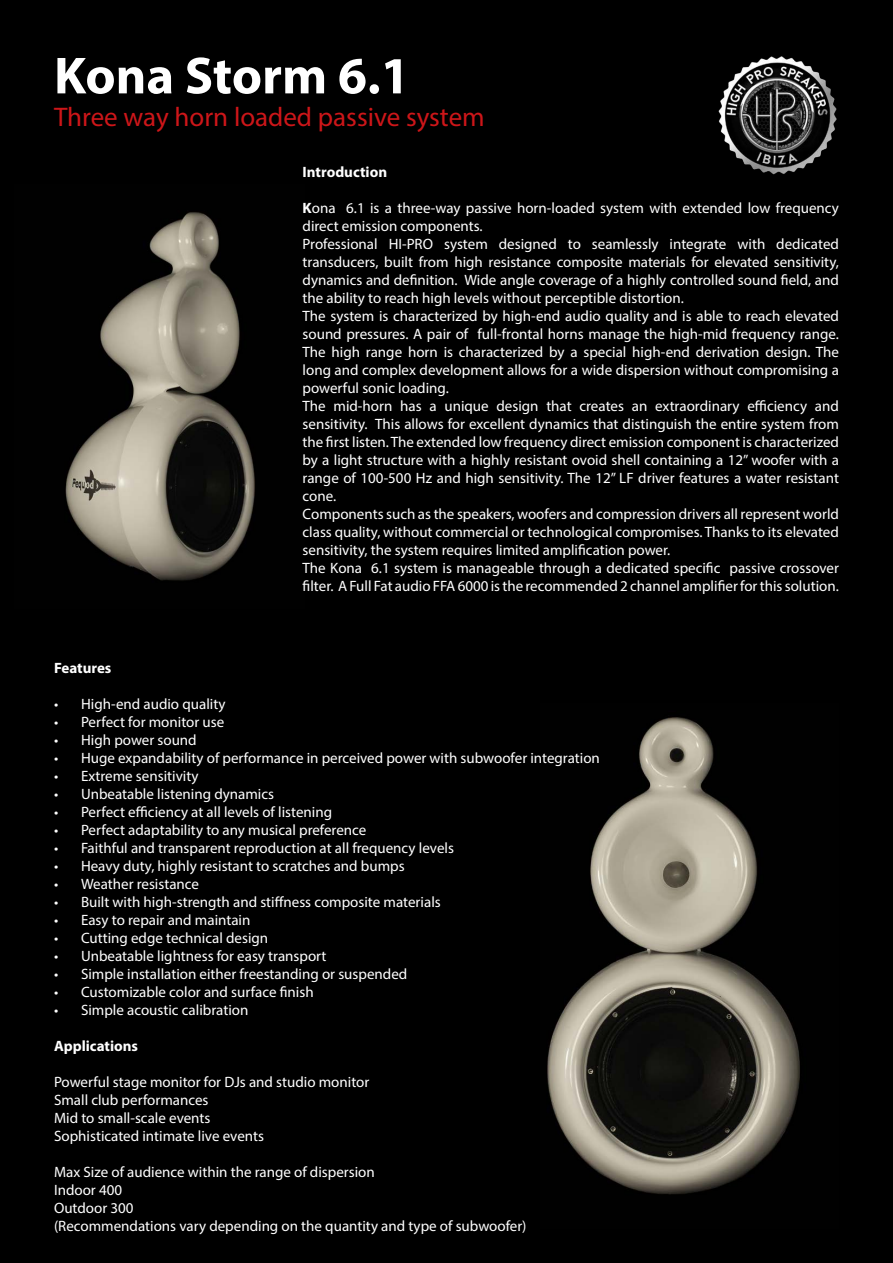
<style>
.page{position:relative;width:893px;height:1263px;background:#fff}
.page>*{position:absolute;margin:0;border:0;box-sizing:border-box;transform-origin:0 0}
.t1{font:700 52.5px "Myriad Pro";color:#fff}
.t2{font:27px "Myriad Pro";color:#cd1619}
.t3{font:15px/18px "Myriad Pro";color:#fff}
.t4{font:700 15px "Myriad Pro";color:#fff}
.s1{font-weight:700}
</style>
<div class="page">
<div style="left:1px;top:1px;width:891px;height:1261px;background:#000"></div>
<img style="left:65px;top:212px;width:190px;height:369px">
<img style="left:547px;top:717px;width:253px;height:478px">
<img style="left:718px;top:56px;width:119px;height:119px">
<h1 class="t1" style="left:54px;top:41px;width:357px">Kona Storm 6.1</h1>
<h2 class="t2" style="left:54px;top:100px;width:432px">Three way horn loaded passive system</h2>
<p class="t4" style="left:303px;top:162px;width:86px">Introduction</p>
<p class="t3" style="left:303px;top:199px;width:538px"><span class="s1">K</span>ona 6.1 is a three-way passive horn-loaded system with extended low frequency direct emission components.<br>Professional HI-PRO system designed to seamlessly integrate with dedicated transducers, built from high resistance composite materials for elevated sensitivity, dynamics and definition. Wide angle coverage of a highly controlled sound field, and the ability to reach high levels without perceptible distortion.<br>The system is characterized by high-end audio quality and is able to reach elevated sound pressures. A pair of full-frontal horns manage the high-mid frequency range.<br>The high range horn is characterized by a special high-end derivation design. The long and complex development allows for a wide dispersion without compromising a powerful sonic loading.<br>The mid-horn has a unique design that creates an extraordinary efficiency and sensitivity. This allows for excellent dynamics that distinguish the entire system from the first listen. The extended low frequency direct emission component is characterized by a light structure with a highly resistant ovoid shell containing a 12” woofer with a range of 100-500 Hz and high sensitivity. The 12” LF driver features a water resistant cone.<br>Components such as the speakers, woofers and compression drivers all represent world class quality, without commercial or technological compromises. Thanks to its elevated sensitivity, the system requires limited amplification power.<br>The Kona 6.1 system is manageable through a dedicated specific passive crossover filter. A Full Fat audio FFA 6000 is the recommended 2 channel amplifier for this solution.</p>
<p class="t4" style="left:54px;top:658px;width:59px">Features</p>
<p class="t3" style="left:54px;top:694px;width:173px">• High-end audio quality</p>
<p class="t3" style="left:54px;top:712px;width:172px">• Perfect for monitor use</p>
<p class="t3" style="left:54px;top:730px;width:144px">• High power sound</p>
<p class="t3" style="left:54px;top:748px;width:547px">• Huge expandability of performance in perceived power with subwoofer integration</p>
<p class="t3" style="left:54px;top:766px;width:146px">• Extreme sensitivity</p>
<p class="t3" style="left:54px;top:784px;width:222px">• Unbeatable listening dynamics</p>
<p class="t3" style="left:54px;top:802px;width:280px">• Perfect efficiency at all levels of listening</p>
<p class="t3" style="left:54px;top:820px;width:314px">• Perfect adaptability to any musical preference</p>
<p class="t3" style="left:54px;top:838px;width:401px">• Faithful and transparent reproduction at all frequency levels</p>
<p class="t3" style="left:54px;top:856px;width:352px">• Heavy duty, highly resistant to scratches and bumps</p>
<p class="t3" style="left:54px;top:874px;width:147px">• Weather resistance</p>
<p class="t3" style="left:54px;top:892px;width:388px">• Built with high-strength and stiffness composite materials</p>
<p class="t3" style="left:54px;top:910px;width:198px">• Easy to repair and maintain</p>
<p class="t3" style="left:54px;top:928px;width:216px">• Cutting edge technical design</p>
<p class="t3" style="left:54px;top:946px;width:274px">• Unbeatable lightness for easy transport</p>
<p class="t3" style="left:54px;top:964px;width:355px">• Simple installation either freestanding or suspended</p>
<p class="t3" style="left:54px;top:982px;width:261px">• Customizable color and surface finish</p>
<p class="t3" style="left:54px;top:1000px;width:196px">• Simple acoustic calibration</p>
<p class="t4" style="left:54px;top:1036px;width:86px">Applications</p>
<p class="t3" style="left:54px;top:1072px;width:317px">Powerful stage monitor for DJs and studio monitor Small club performances<br>Mid to small-scale events<br>Sophisticated intimate live events</p>
<p class="t3" style="left:54px;top:1162px;width:474px">Max Size of audience within the range of dispersion<br>Indoor 400<br>Outdoor 300<br>(Recommendations vary depending on the quantity and type of subwoofer)</p>
</div>
